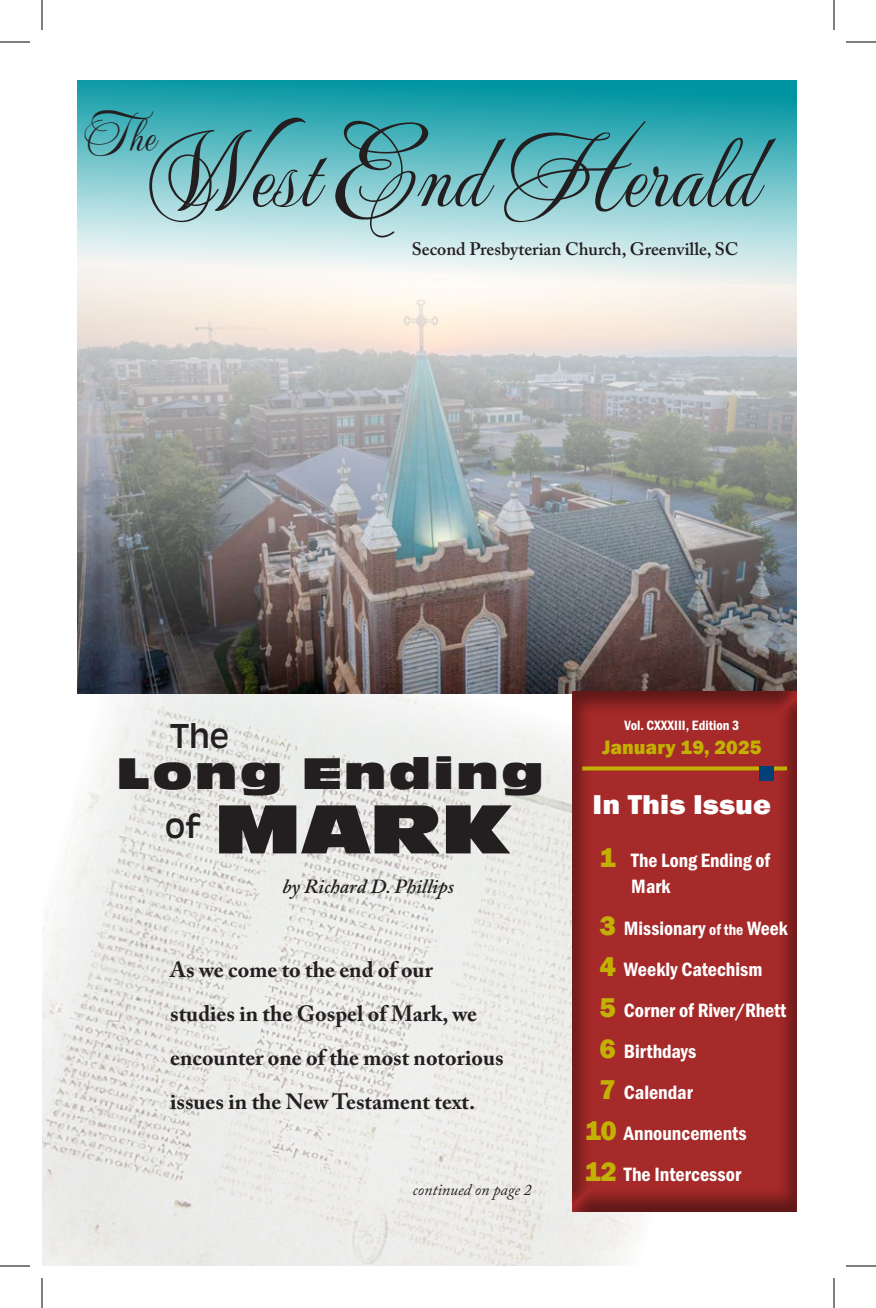
<style>
.page{position:relative;width:876px;height:1308px;background:#fff}
.page>*{position:absolute;margin:0;border:0;box-sizing:border-box;transform-origin:0 0}
.t1{font:104px "Mea Culpa";color:#231f20}
.t2{font:72px "Antique Oli Nor D";color:#231f20}
.t3{font:48px "Mea Culpa";color:#231f20}
.t4{font:46px "Antique Oli Nor D";letter-spacing:.06em;color:#231f20}
.t5{font:36px "Antique Oli";color:#231f20}
.t6{font:800 28px "Franklin Gothic";color:#fff;scale:1.09 1}
.t7{font:700 22px/44px "Adobe Caslon Pro";color:#231f20}
.t8{font:20px/26px "Franklin Gothic URW Con Dem";color:#fff}
.t9{font:italic 600 20px "Adobe Caslon Pro";color:#231f20}
.t10{font:800 20px "Franklin Gothic";color:#c2b102}
.t11{font:600 18px "Adobe Caslon Pro";color:#231f20}
.t12{font:italic 16px "Adobe Caslon Pro";color:#231f20}
.t13{font:14px "Franklin Gothic URW Con Dem";color:#fff}
.s1{font-family:"Franklin Gothic";font-weight:800;font-size:28px;color:#c2b102}
.s2{font-size:16px}
</style>
<div class="page">
<img style="left:42px;top:600px;width:599px;height:666px">
<img style="left:78px;top:284px;width:719px;height:409px">
<svg style="left:78px;top:80px;width:719px;height:204px"></svg>
<div style="left:569px;top:688px;width:228px;height:526px;background:#231f20;opacity:.5"></div>
<svg style="left:582px;top:766px;width:205px;height:4px"></svg>
<div style="left:760px;top:766px;width:14px;height:15px;background:#004076"></div>
<hr style="left:0;top:42px;width:30px;height:1px;background:#000">
<hr style="left:846px;top:42px;width:30px;height:1px;background:#000">
<hr style="left:0;top:1266px;width:30px;height:1px;background:#000">
<hr style="left:846px;top:1266px;width:30px;height:1px;background:#000">
<hr style="left:42px;top:0;width:1px;height:30px;background:#000">
<hr style="left:42px;top:1278px;width:1px;height:30px;background:#000">
<hr style="left:834px;top:0;width:1px;height:30px;background:#000">
<hr style="left:834px;top:1278px;width:1px;height:30px;background:#000">
<h3 class="t3" style="left:84px;top:105px;width:73px">The</h3>
<h1 class="t1" style="left:144px;top:109px;width:615px">West End Herald</h1>
<p class="t11" style="left:412px;top:238px;width:328px">Second Presbyterian Church, Greenville, SC</p>
<h3 class="t5" style="left:170px;top:717px;width:61px">The</h3>
<h3 class="t4" style="left:116px;top:748px;width:429px">Long Ending</h3>
<h2 class="t2" style="left:214px;top:789px;width:297px">MARK</h2>
<h3 class="t5" style="left:165px;top:806px;width:37px">of</h3>
<p class="t9" style="left:282px;top:875px;width:173px">by Richard D. Phillips</p>
<p class="t7" style="left:170px;top:947px;width:335px">As we come to the end of our<br>studies in the Gospel of Mark, we encounter one of the most notorious issues in the New Testament text.</p>
<p class="t12" style="left:413px;top:1180px;width:120px">continued on page 2</p>
<p class="t13" style="left:624px;top:716px;width:116px">Vol. CXXXIII, Edition 3</p>
<p class="t10" style="left:602px;top:734px;width:161px">January 19, 2025</p>
<h3 class="t6" style="left:593px;top:787px;width:165px">In This Issue</h3>
<p class="t8" style="left:631px;top:847px;width:140px;text-indent:-32px"><span class="s1">1</span> The Long Ending of<br>Mark</p>
<p class="t8" style="left:599px;top:914px;width:190px"><span class="s1">3</span> Missionary <span class="s2">of the</span> Week</p>
<p class="t8" style="left:599px;top:955px;width:164px"><span class="s1">4</span> Weekly Catechism</p>
<p class="t8" style="left:599px;top:996px;width:188px"><span class="s1">5</span> Corner of River/Rhett</p>
<p class="t8" style="left:599px;top:1037px;width:98px"><span class="s1">6</span> Birthdays</p>
<p class="t8" style="left:599px;top:1078px;width:95px"><span class="s1">7</span> Calendar</p>
<p class="t8" style="left:585px;top:1120px;width:163px"><span class="s1">10</span> Announcements</p>
<p class="t8" style="left:585px;top:1161px;width:158px"><span class="s1">12</span> The Intercessor</p>
</div>
